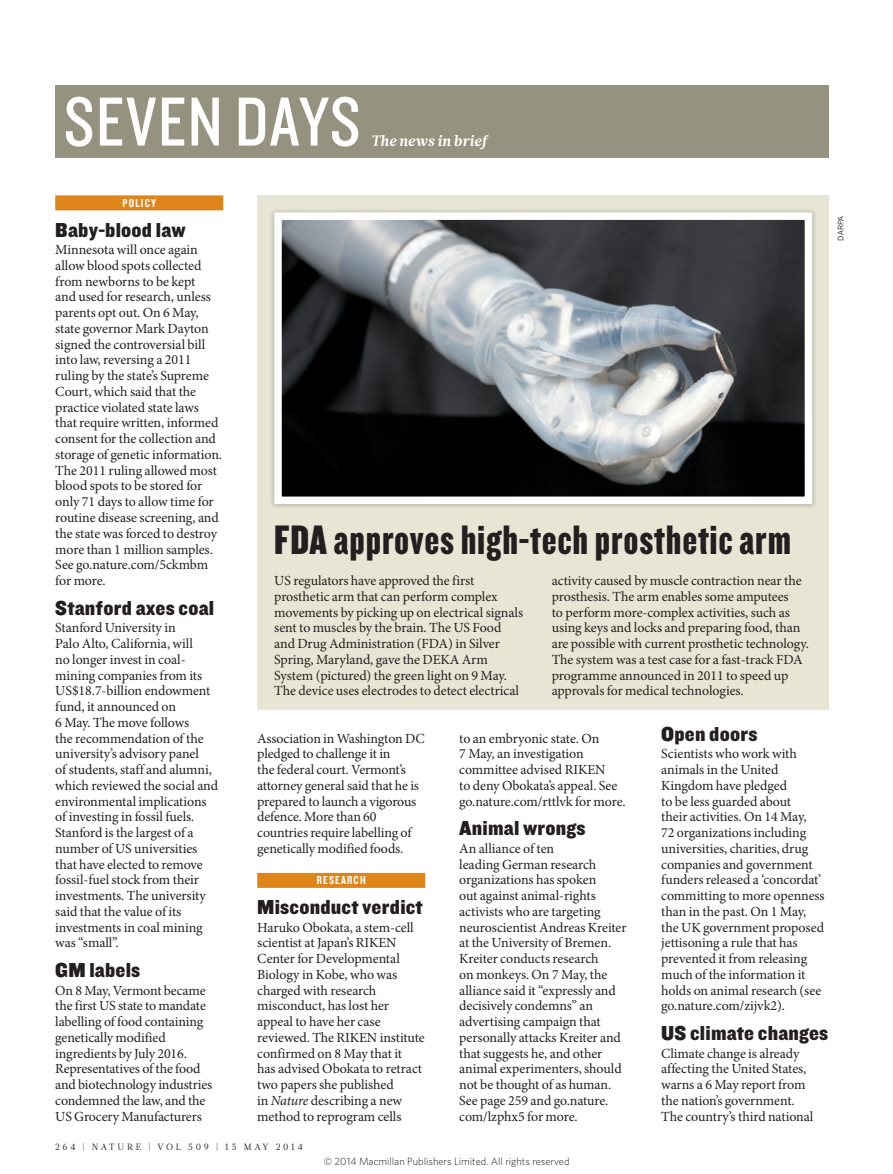
<style>
.page{position:relative;width:893px;height:1174px;background:#fff}
.page>*{position:absolute;margin:0;border:0;box-sizing:border-box;transform-origin:0 0}
.SECTION_HEADING_BOXE{font:72px "Knockout 29 Junior Ltweight";letter-spacing:.02em;color:#fff}
.BRIEFS_BOX_HEAD{font:42.75px "Knockout 69 Full Liteweight";letter-spacing:.02em;color:#231f20}
.BRIEFS_HEAD_14{font:21px "Knockout 71 Full Middlewt";letter-spacing:.01em;color:#231f20}
.t1{font:italic 700 15px "Glosa Math";letter-spacing:.01em;color:#fff}
.BODY_TEXT_R_L_1ST_PA{font:13.95px/15.8px "Minion Pro";letter-spacing:-.01em;color:#231f20}
.BRIEFS_SUBJECT_STRAP{font:12px "Knockout 49 Liteweight";letter-spacing:.1em;color:#fff}
.t2{font:300 10.5px "Whitney";color:#1d1d1b}
.t3{font:9px "Glosa Math";letter-spacing:.3em;color:#231f20}
.PIC_CREDIT{font:7.5px "News Gothic MTOT";letter-spacing:-.005em;color:#231f20}
.s1{font-style:italic}
</style>
<div class="page">
<div style="left:257px;top:195px;width:572px;height:515px;background:#e7e5d4"></div>
<div style="left:269px;top:208px;width:547px;height:300px;background:#231f20;opacity:.25"></div>
<img style="left:283px;top:221px;width:520px;height:274px">
<div style="left:274px;top:212px;width:538px;height:292px;border:8px solid #fff"></div>
<div style="left:257px;top:873px;width:168px;height:15px;background:#dd8519"></div>
<div style="left:55px;top:195px;width:168px;height:15px;background:#dd8519"></div>
<div style="left:55px;top:85px;width:774px;height:72px;background:#95937f"></div>
<p class="SECTION_HEADING_BOXE" style="left:64px;top:75px;width:298px">SEVEN DAYS</p>
<p class="t1" style="left:371px;top:130px;width:117px">The news in brief</p>
<p class="BRIEFS_SUBJECT_STRAP" style="left:123px;top:195px;width:35px">POLICY</p>
<p class="BRIEFS_HEAD_14" style="left:55px;top:215px;width:132px">Baby-blood law</p>
<p class="BODY_TEXT_R_L_1ST_PA" style="left:55px;top:242px;width:168px">Minnesota will once again allow blood spots collected from newborns to be kept<br>and used for research, unless parents opt out. On 6 May, state governor Mark Dayton signed the controversial bill into law, reversing a 2011 ruling by the state’s Supreme<br>Court, which said that the practice violated state laws that require written, informed consent for the collection and storage of genetic information.<br>The 2011 ruling allowed most blood spots to be stored for only 71 days to allow time for routine disease screening, and the state was forced to destroy more than 1 million samples.<br>See go.nature.com/5ckmbm for more.</p>
<p class="BRIEFS_HEAD_14" style="left:55px;top:593px;width:160px">Stanford axes coal</p>
<p class="BODY_TEXT_R_L_1ST_PA" style="left:55px;top:620px;width:164px">Stanford University in<br>Palo Alto, California, will<br>no longer invest in coal&shy;mining companies from its<br>US$18.7-billion endowment fund, it announced on<br>6 May. The move follows<br>the recommendation of the university’s advisory panel<br>of students, staff and alumni, which reviewed the social and environmental implications of investing in fossil fuels.<br>Stanford is the largest of a number of US universities that have elected to remove fossil-fuel stock from their investments. The university said that the value of its investments in coal mining was “small”.</p>
<p class="BRIEFS_HEAD_14" style="left:55px;top:956px;width:87px">GM labels</p>
<p class="BODY_TEXT_R_L_1ST_PA" style="left:55px;top:982px;width:159px">On 8 May, Vermont became the first US state to mandate labelling of food containing genetically modified ingredients by July 2016.<br>Representatives of the food and biotechnology industries condemned the law, and the<br>US Grocery Manufacturers</p>
<p class="BRIEFS_BOX_HEAD" style="left:274px;top:512px;width:518px">FDA approves high-tech prosthetic arm</p>
<p class="BODY_TEXT_R_L_1ST_PA" style="left:274px;top:573px;width:250px">US regulators have approved the first prosthetic arm that can perform complex movements by picking up on electrical signals sent to muscles by the brain. The US Food and Drug Administration (FDA) in Silver Spring, Maryland, gave the DEKA Arm System (pictured) the green light on 9 May.<br>The device uses electrodes to detect electrical</p>
<p class="BODY_TEXT_R_L_1ST_PA" style="left:552px;top:573px;width:259px">activity caused by muscle contraction near the prosthesis. The arm enables some amputees<br>to perform more-complex activities, such as using keys and locks and preparing food, than are possible with current prosthetic technology.<br>The system was a test case for a fast-track FDA programme announced in 2011 to speed up approvals for medical technologies.</p>
<p class="BODY_TEXT_R_L_1ST_PA" style="left:257px;top:730px;width:169px">Association in Washington DC pledged to challenge it in<br>the federal court. Vermont’s attorney general said that he is prepared to launch a vigorous defence. More than 60 countries require labelling of genetically modified foods.</p>
<p class="BODY_TEXT_R_L_1ST_PA" style="left:459px;top:730px;width:168px">to an embryonic state. On<br>7 May, an investigation committee advised RIKEN<br>to deny Obokata’s appeal. See go.nature.com/rttlvk for more.</p>
<p class="BRIEFS_HEAD_14" style="left:459px;top:814px;width:128px">Animal wrongs</p>
<p class="BODY_TEXT_R_L_1ST_PA" style="left:459px;top:840px;width:169px">An alliance of ten<br>leading German research organizations has spoken<br>out against animal-rights activists who are targeting neuroscientist Andreas Kreiter at the University of Bremen.<br>Kreiter conducts research<br>on monkeys. On 7 May, the alliance said it “expressly and decisively condemns” an advertising campaign that personally attacks Kreiter and that suggests he, and other animal experimenters, should not be thought of as human.<br>See page 259 and go.nature. com/lzphx5 for more.</p>
<p class="BRIEFS_SUBJECT_STRAP" style="left:317px;top:872px;width:50px">RESEARCH</p>
<p class="BRIEFS_HEAD_14" style="left:257px;top:893px;width:167px">Misconduct verdict</p>
<p class="BODY_TEXT_R_L_1ST_PA" style="left:257px;top:919px;width:169px">Haruko Obokata, a stem-cell scientist at Japan’s RIKEN<br>Center for Developmental<br>Biology in Kobe, who was charged with research misconduct, has lost her appeal to have her case reviewed. The RIKEN institute confirmed on 8 May that it<br>has advised Obokata to retract two papers she published<br>in <span class="s1">Nature</span> describing a new method to reprogram cells</p>
<p class="BRIEFS_HEAD_14" style="left:661px;top:719px;width:98px">Open doors</p>
<p class="BODY_TEXT_R_L_1ST_PA" style="left:661px;top:746px;width:165px">Scientists who work with animals in the United<br>Kingdom have pledged<br>to be less guarded about<br>their activities. On 14 May,<br>72 organizations including universities, charities, drug companies and government funders released a ‘concordat’ committing to more openness than in the past. On 1 May, the UK government proposed jettisoning a rule that has prevented it from releasing much of the information it holds on animal research (see go.nature.com/zijvk2).</p>
<p class="BRIEFS_HEAD_14" style="left:661px;top:1019px;width:169px">US climate changes</p>
<p class="BODY_TEXT_R_L_1ST_PA" style="left:661px;top:1045px;width:154px">Climate change is already affecting the United States, warns a 6 May report from the nation’s government.<br>The country’s third national</p>
<p class="t3" style="left:55px;top:1141px;width:249px">264 | NATURE | VOL 509 | 15 MAY 2014</p>
<p class="t2" style="left:324px;top:1154px;width:247px">© 2014 Macmillan Publishers Limited. All rights reserved</p>
<p class="PIC_CREDIT" style="left:836px;top:240px;width:26px;rotate:-90deg">DARPA</p>
</div>
